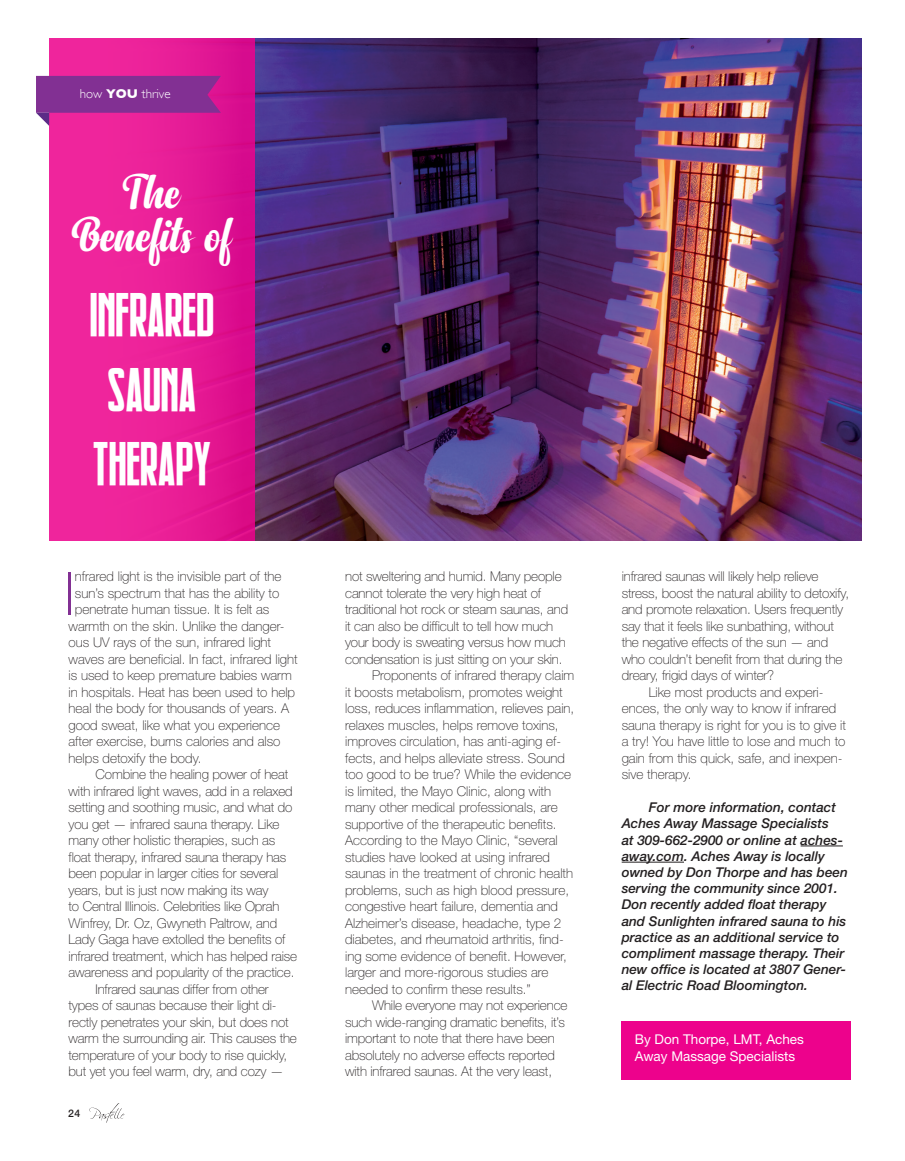
<style>
.page{position:relative;width:905px;height:1161px;background:#fff}
.page>*{position:absolute;margin:0;border:0;box-sizing:border-box;transform-origin:0 0}
.t1{font:100 59.7px "Helvetica Neue LT Std";color:#823093}
.t2{font:49.8px/43.2px "Anydore";color:#fff;text-align:center}
.t3{font:40.35px/74.7px "Slimlines";color:#fff;text-align:center}
.t4{font:100 13.5px "Helvetica Neue LT Std";letter-spacing:-.01em;color:#231f20}
.t5{font:italic 500 13.5px/16.2px "Helvetica Neue LT Std";color:#231f20}
.t6{font:13.5px/16.5px "Helvetica Neue LT Std";color:#fff}
.t7{font:300 12.9px "Gill Sans";color:#fff}
.t8{font:500 10.5px "Helvetica Neue LT Std";color:#231f20}
.s1{font-weight:700}
</style>
<div class="page">
<svg style="left:90px;top:1103px;width:34px;height:20px"></svg>
<hr style="left:800px;top:846px;width:42px;height:1px;background:#231f20">
<hr style="left:621px;top:862px;width:63px;height:1px;background:#231f20">
<div style="left:621px;top:1021px;width:229px;height:59px;background:#ed028c"></div>
<img style="left:255px;top:38px;width:606px;height:502px">
<div style="left:49px;top:38px;width:206px;height:502px;background:linear-gradient(to right,#f52ca0,#dc0f8d)"></div>
<svg style="left:36px;top:76px;width:185px;height:50px;background:#9e2d95"></svg>
<p class="t7" style="left:80px;top:87px;width:92px">how <span class="s1">YOU</span> thrive</p>
<h2 class="t2" style="left:73px;top:170px;width:160px">The<br>Benefits of</h2>
<h3 class="t3" style="left:90px;top:278px;width:126px">INFRARED<br>SAUNA<br>THERAPY</h3>
<h1 class="t1" style="left:65px;top:559px;width:12px">I</h1>
<p class="t4" style="left:75px;top:569px;width:208px">nfrared light is the invisible part of the</p>
<p class="t4" style="left:75px;top:585px;width:206px">sun’s spectrum that has the ability to</p>
<p class="t4" style="left:75px;top:602px;width:196px">penetrate human tissue. It is felt as</p>
<p class="t4" style="left:69px;top:618px;width:217px">warmth on the skin. Unlike the danger-</p>
<p class="t4" style="left:69px;top:635px;width:204px">ous UV rays of the sun, infrared light</p>
<p class="t4" style="left:69px;top:651px;width:231px">waves are beneficial. In fact, infrared light</p>
<p class="t4" style="left:69px;top:668px;width:225px">is used to keep premature babies warm</p>
<p class="t4" style="left:69px;top:684px;width:228px">in hospitals. Heat has been used to help</p>
<p class="t4" style="left:69px;top:701px;width:222px">heal the body for thousands of years. A</p>
<p class="t4" style="left:69px;top:717px;width:213px">good sweat, like what you experience</p>
<p class="t4" style="left:69px;top:734px;width:213px">after exercise, burns calories and also</p>
<p class="t4" style="left:69px;top:750px;width:134px">helps detoxify the body.</p>
<p class="t4" style="left:96px;top:767px;width:194px">Combine the healing power of heat</p>
<p class="t4" style="left:69px;top:783px;width:226px">with infrared light waves, add in a relaxed</p>
<p class="t4" style="left:69px;top:800px;width:225px">setting and soothing music, and what do</p>
<p class="t4" style="left:69px;top:816px;width:212px">you get — infrared sauna therapy. Like</p>
<p class="t4" style="left:69px;top:833px;width:208px">many other holistic therapies, such as</p>
<p class="t4" style="left:69px;top:849px;width:219px">float therapy, infrared sauna therapy has</p>
<p class="t4" style="left:69px;top:866px;width:211px">been popular in larger cities for several</p>
<p class="t4" style="left:69px;top:882px;width:201px">years, but is just now making its way</p>
<p class="t4" style="left:69px;top:899px;width:212px">to Central Illinois. Celebrities like Oprah</p>
<p class="t4" style="left:69px;top:915px;width:210px">Winfrey, Dr. Oz, Gwyneth Paltrow, and</p>
<p class="t4" style="left:69px;top:932px;width:218px">Lady Gaga have extolled the benefits of</p>
<p class="t4" style="left:69px;top:948px;width:230px">infrared treatment, which has helped raise</p>
<p class="t4" style="left:69px;top:965px;width:227px">awareness and popularity of the practice.</p>
<p class="t4" style="left:96px;top:981px;width:175px">Infrared saunas differ from other</p>
<p class="t4" style="left:69px;top:998px;width:210px">types of saunas because their light di-</p>
<p class="t4" style="left:69px;top:1014px;width:221px">rectly penetrates your skin, but does not</p>
<p class="t4" style="left:69px;top:1031px;width:230px">warm the surrounding air. This causes the</p>
<p class="t4" style="left:69px;top:1047px;width:220px">temperature of your body to rise quickly,</p>
<p class="t4" style="left:69px;top:1064px;width:216px">but yet you feel warm, dry, and cozy —</p>
<p class="t8" style="left:68px;top:1107px;width:14px">24</p>
<p class="t4" style="left:345px;top:569px;width:218px">not sweltering and humid. Many people</p>
<p class="t4" style="left:345px;top:585px;width:197px">cannot tolerate the very high heat of</p>
<p class="t4" style="left:345px;top:602px;width:224px">traditional hot rock or steam saunas, and</p>
<p class="t4" style="left:345px;top:618px;width:210px">it can also be difficult to tell how much</p>
<p class="t4" style="left:345px;top:635px;width:222px">your body is sweating versus how much</p>
<p class="t4" style="left:345px;top:651px;width:219px">condensation is just sitting on your skin.</p>
<p class="t4" style="left:372px;top:668px;width:204px">Proponents of infrared therapy claim</p>
<p class="t4" style="left:345px;top:684px;width:219px">it boosts metabolism, promotes weight</p>
<p class="t4" style="left:345px;top:701px;width:231px">loss, reduces inflammation, relieves pain,</p>
<p class="t4" style="left:345px;top:717px;width:215px">relaxes muscles, helps remove toxins,</p>
<p class="t4" style="left:345px;top:734px;width:217px">improves circulation, has anti-aging ef-</p>
<p class="t4" style="left:345px;top:750px;width:221px">fects, and helps alleviate stress. Sound</p>
<p class="t4" style="left:345px;top:767px;width:227px">too good to be true? While the evidence</p>
<p class="t4" style="left:345px;top:783px;width:207px">is limited, the Mayo Clinic, along with</p>
<p class="t4" style="left:345px;top:800px;width:214px">many other medical professionals, are</p>
<p class="t4" style="left:345px;top:816px;width:213px">supportive of the therapeutic benefits.</p>
<p class="t4" style="left:345px;top:833px;width:214px">According to the Mayo Clinic, “several</p>
<p class="t4" style="left:345px;top:849px;width:206px">studies have looked at using infrared</p>
<p class="t4" style="left:345px;top:866px;width:229px">saunas in the treatment of chronic health</p>
<p class="t4" style="left:345px;top:882px;width:225px">problems, such as high blood pressure,</p>
<p class="t4" style="left:345px;top:899px;width:214px">congestive heart failure, dementia and</p>
<p class="t4" style="left:345px;top:915px;width:218px">Alzheimer’s disease, headache, type 2</p>
<p class="t4" style="left:345px;top:932px;width:220px">diabetes, and rheumatoid arthritis, find-</p>
<p class="t4" style="left:345px;top:948px;width:223px">ing some evidence of benefit. However,</p>
<p class="t4" style="left:345px;top:965px;width:205px">larger and more-rigorous studies are</p>
<p class="t4" style="left:345px;top:981px;width:187px">needed to confirm these results.”</p>
<p class="t4" style="left:372px;top:998px;width:197px">While everyone may not experience</p>
<p class="t4" style="left:345px;top:1014px;width:221px">such wide-ranging dramatic benefits, it’s</p>
<p class="t4" style="left:345px;top:1031px;width:211px">important to note that there have been</p>
<p class="t4" style="left:345px;top:1047px;width:211px">absolutely no adverse effects reported</p>
<p class="t4" style="left:345px;top:1064px;width:208px">with infrared saunas. At the very least,</p>
<p class="t4" style="left:621px;top:569px;width:198px">infrared saunas will likely help relieve</p>
<p class="t4" style="left:621px;top:585px;width:229px">stress, boost the natural ability to detoxify,</p>
<p class="t4" style="left:621px;top:602px;width:223px">and promote relaxation. Users frequently</p>
<p class="t4" style="left:621px;top:618px;width:214px">say that it feels like sunbathing, without</p>
<p class="t4" style="left:621px;top:635px;width:208px">the negative effects of the sun — and</p>
<p class="t4" style="left:621px;top:651px;width:222px">who couldn’t benefit from that during the</p>
<p class="t4" style="left:621px;top:668px;width:154px">dreary, frigid days of winter?</p>
<p class="t4" style="left:648px;top:684px;width:176px">Like most products and experi-</p>
<p class="t4" style="left:621px;top:701px;width:216px">ences, the only way to know if infrared</p>
<p class="t4" style="left:621px;top:717px;width:226px">sauna therapy is right for you is to give it</p>
<p class="t4" style="left:621px;top:734px;width:225px">a try! You have little to lose and much to</p>
<p class="t4" style="left:621px;top:750px;width:222px">gain from this quick, safe, and inexpen-</p>
<p class="t4" style="left:621px;top:767px;width:71px">sive therapy.</p>
<p class="t5" style="left:621px;top:799px;width:228px;text-indent:27px">For more information, contact Aches Away Massage Specialists<br>at 309-662-2900 or online at aches&shy;away.com. Aches Away is locally owned by Don Thorpe and has been serving the community since 2001.<br>Don recently added float therapy and Sunlighten infrared sauna to his practice as an additional service to compliment massage therapy. Their new office is located at 3807 Gener&shy;al Electric Road Bloomington.</p>
<p class="t6" style="left:634px;top:1031px;width:171px">By Don Thorpe, LMT, Aches<br>Away Massage Specialists</p>
</div>
